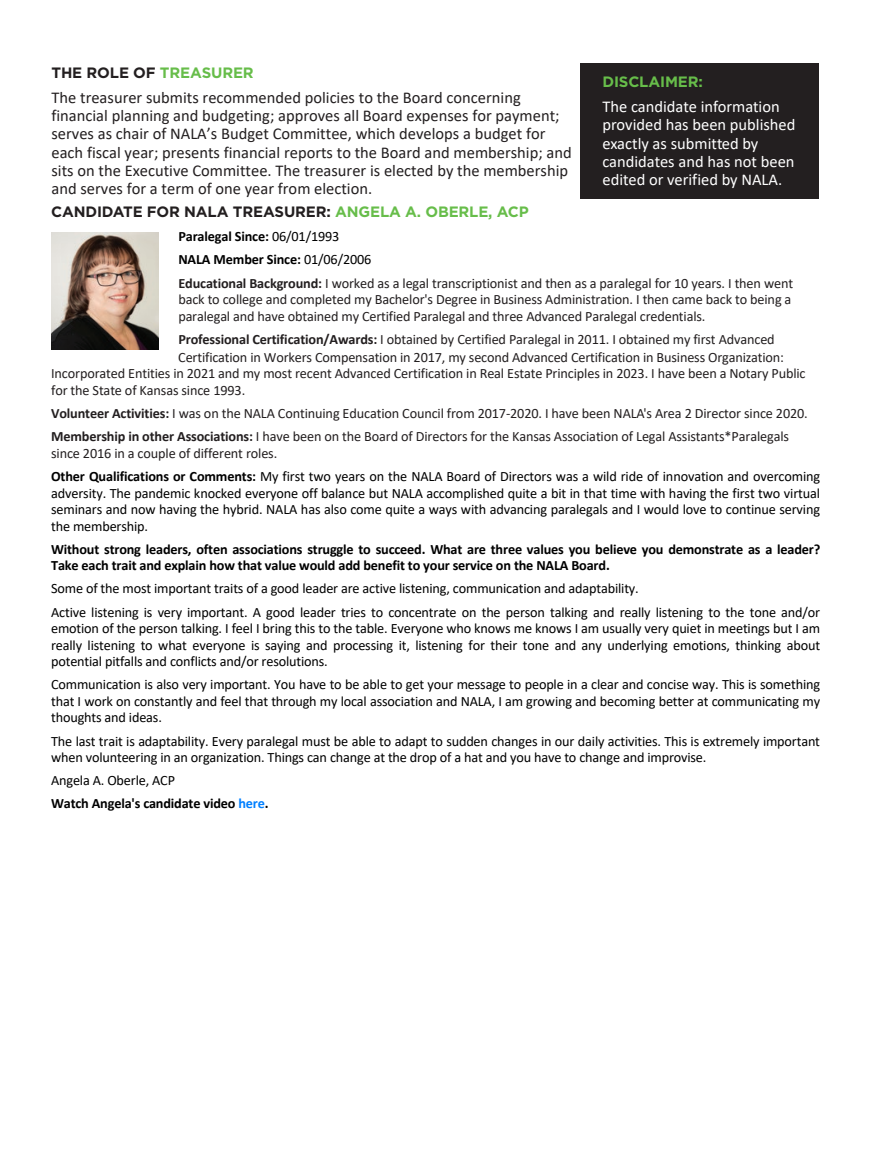
<style>
.page{position:relative;width:891px;height:1161px;background:#fff}
.page>*{position:absolute;margin:0;border:0;box-sizing:border-box;transform-origin:0 0}
.t1{font:16.5px/18.1px "Calibri";color:#231f20}
.t2{font:16.5px/18.1px "Calibri";color:#fff}
.t3{font:700 15px "Gotham";letter-spacing:-.01em;color:#231f20}
.t4{font:700 15px "Gotham";letter-spacing:-.01em;color:#67bd4a}
.t5{font:14.25px/16.5px "Calibri";letter-spacing:-.01em;color:#000}
.t6{font:14.25px/23.2px "Calibri";letter-spacing:-.01em;color:#231f20}
.t7{font:700 14.25px/16.5px "Calibri";letter-spacing:-.01em;color:#000}
.s1{color:#67bd4a}
.s2{font-weight:700;color:#000}
.s3{color:#000}
.s4{font-weight:700}
.s5{color:#231f20}
.s6{font-weight:400}
.s7{color:#0080ff}
</style>
<div class="page">
<img style="left:51px;top:232px;width:107px;height:117px">
<div style="left:580px;top:64px;width:239px;height:135px;background:#231f20"></div>
<p class="t3" style="left:52px;top:64px;width:204px">THE ROLE OF <span class="s1">TREASURER</span></p>
<p class="t1" style="left:52px;top:88px;width:522px">The treasurer submits recommended policies to the Board concerning financial planning and budgeting; approves all Board expenses for payment; serves as chair of NALA’s Budget Committee, which develops a budget for each fiscal year; presents financial reports to the Board and membership; and sits on the Executive Committee. The treasurer is elected by the membership and serves for a term of one year from election.</p>
<p class="t3" style="left:51px;top:204px;width:479px">CANDIDATE FOR NALA TREASURER: <span class="s1">ANGELA A. OBERLE, ACP</span></p>
<p class="t6" style="left:178px;top:224px;width:616px"><span class="s2">Paralegal Since:</span> <span class="s3">06/01/1993<br></span><span class="s2">NALA Member Since:</span> <span class="s3">01/06/2006<br></span><span class="s4">Educational Background:</span> I worked as a legal transcriptionist and then as a paralegal for 10 years. I then went</p>
<p class="t6" style="left:178px;top:291px;width:615px;line-height:16.5px">back to college and completed my Bachelor's Degree in Business Administration. I then came back to being a paralegal and have obtained my Certified Paralegal and three Advanced Paralegal credentials.</p>
<p class="t6" style="left:178px;top:330px;width:607px;line-height:18.1px"><span class="s4">Professional Certification/Awards:</span> I obtained by Certified Paralegal in 2011. I obtained my first Advanced<br>Certification in Workers Compensation in 2017, my second Advanced Certification in Business Organization:</p>
<p class="t6" style="left:51px;top:365px;width:756px;line-height:16.5px">Incorporated Entities in 2021 and my most recent Advanced Certification in Real Estate Principles in 2023. I have been a Notary Public for the State of Kansas since 1993.</p>
<p class="t6" style="left:51px;top:401px;width:758px"><span class="s4">Volunteer Activities:</span> I was on the NALA Continuing Education Council from 2017-2020. I have been NALA's Area 2 Director since 2020.<br><span class="s4">Membership in other Associations:</span> I have been on the Board of Directors for the Kansas Association of Legal Assistants*Paralegals</p>
<p class="t5" style="left:51px;top:441px;width:771px;line-height:23.2px"><span class="s5">since 2016 in a couple of different roles.<br></span><span class="s4">Other Qualifications or Comments:</span> My first two years on the NALA Board of Directors was a wild ride of innovation and overcoming</p>
<p class="t5" style="left:51px;top:484px;width:770px;text-align:justify">adversity. The pandemic knocked everyone off balance but NALA accomplished quite a bit in that time with having the first two virtual seminars and now having the hybrid. NALA has also come quite a ways with advancing paralegals and I would love to continue serving the membership.</p>
<p class="t7" style="left:51px;top:541px;width:771px">Without strong leaders, often associations struggle to succeed. What are three values you believe you demonstrate as a leader?<br>Take each trait and explain how that value would add benefit to your service on the NALA Board.</p>
<p class="t5" style="left:51px;top:577px;width:771px;line-height:23.2px">Some of the most important traits of a good leader are active listening, communication and adaptability.<br>Active listening is very important. A good leader tries to concentrate on the person talking and really listening to the tone and/or</p>
<p class="t5" style="left:51px;top:620px;width:771px;text-align:justify">emotion of the person talking. I feel I bring this to the table. Everyone who knows me knows I am usually very quiet in meetings but I am really listening to what everyone is saying and processing it, listening for their tone and any underlying emotions, thinking about potential pitfalls and conflicts and/or resolutions.</p>
<p class="t5" style="left:51px;top:676px;width:771px;text-align:justify">Communication is also very important. You have to be able to get your message to people in a clear and concise way. This is something that I work on constantly and feel that through my local association and NALA, I am growing and becoming better at communicating my thoughts and ideas.</p>
<p class="t5" style="left:51px;top:732px;width:770px">The last trait is adaptability. Every paralegal must be able to adapt to sudden changes in our daily activities. This is extremely important when volunteering in an organization. Things can change at the drop of a hat and you have to change and improvise.</p>
<p class="t7" style="left:51px;top:769px;width:219px;line-height:23.2px"><span class="s6">Angela A. Oberle, ACP<br></span>Watch Angela's candidate video <span class="s7">here</span>.</p>
<p class="t4" style="left:602px;top:73px;width:102px">DISCLAIMER:</p>
<p class="t2" style="left:602px;top:97px;width:195px">The candidate information provided has been published exactly as submitted by candidates and has not been edited or verified by NALA.</p>
</div>
